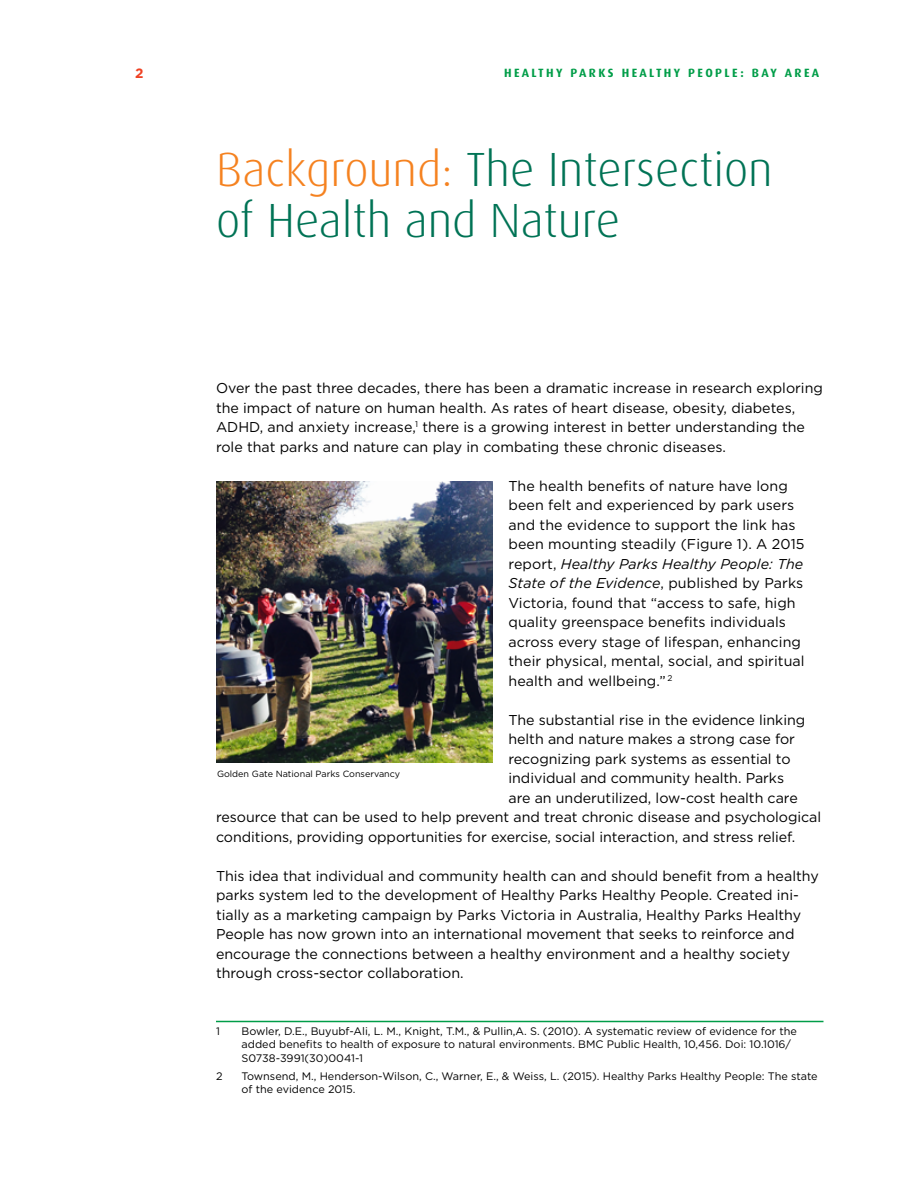
<style>
.page{position:relative;width:918px;height:1188px;background:#fff}
.page>*{position:absolute;margin:0;border:0;box-sizing:border-box;transform-origin:0 0}
.t1{font:300 48px/51px "Dax";color:#007355}
.t2{font:14.25px/19.5px "Gotham";color:#000}
.t3{font:700 13.5px "Gotham";color:#ef4123}
.t4{font:700 12px "Dax";letter-spacing:.2em;color:#009d48}
.t5{font:10.8px/13.5px "Gotham";color:#000}
.t6{font:9px "Gotham";color:#000}
.s1{color:#f58220}
.s2{font-style:italic}
</style>
<div class="page">
<hr style="left:216px;top:1021px;width:608px;height:1px;background:#009d48">
<img style="left:216px;top:482px;width:277px;height:281px">
<p class="t3" style="left:135px;top:65px;width:10px">2</p>
<p class="t4" style="left:504px;top:66px;width:317px">HEALTHY PARKS HEALTHY PEOPLE: BAY AREA</p>
<h1 class="t1" style="left:216px;top:145px;width:558px"><span class="s1">Background:</span> The Intersection of Health and Nature</h1>
<p class="t2" style="left:216px;top:378px;width:608px">Over the past three decades, there has been a dramatic increase in research exploring the impact of nature on human health. As rates of heart disease, obesity, diabetes, ADHD, and anxiety increase,<sup>1</sup> there is a growing interest in better understanding the role that parks and nature can play in combating these chronic diseases.</p>
<p class="t2" style="left:508px;top:476px;width:298px">The health benefits of nature have long been felt and experienced by park users and the evidence to support the link has been mounting steadily (Figure 1). A 2015 report, <span class="s2">Healthy Parks Healthy People: The State of the Evidence</span>, published by Parks Victoria, found that “access to safe, high quality greenspace benefits individuals across every stage of lifespan, enhancing their physical, mental, social, and spiritual health and wellbeing.” <sup>2</sup></p>
<p class="t2" style="left:508px;top:710px;width:298px">The substantial rise in the evidence linking</p>
<p class="t2" style="left:508px;top:729px;width:288px">helth and nature makes a strong case for</p>
<p class="t2" style="left:508px;top:749px;width:284px">recognizing park systems as essential to</p>
<p class="t2" style="left:508px;top:768px;width:277px">individual and community health. Parks</p>
<p class="t2" style="left:508px;top:788px;width:291px">are an underutilized, low-cost health care</p>
<p class="t2" style="left:216px;top:807px;width:607px">resource that can be used to help prevent and treat chronic disease and psychological</p>
<p class="t2" style="left:216px;top:827px;width:581px">conditions, providing opportunities for exercise, social interaction, and stress relief.</p>
<p class="t2" style="left:216px;top:866px;width:604px">This idea that individual and community health can and should benefit from a healthy parks system led to the development of Healthy Parks Healthy People. Created ini&shy;tially as a marketing campaign by Parks Victoria in Australia, Healthy Parks Healthy People has now grown into an international movement that seeks to reinforce and encourage the connections between a healthy environment and a healthy society through cross-sector collaboration.</p>
<p class="t6" style="left:217px;top:769px;width:185px">Golden Gate National Parks Conservancy</p>
<p class="t5" style="left:216px;top:1024px;width:5px">1</p>
<p class="t5" style="left:242px;top:1024px;width:557px">Bowler, D.E., Buyubf-Ali, L. M., Knight, T.M., &amp; Pullin,A. S. (2010). A systematic review of evidence for the added benefits to health of exposure to natural environments. BMC Public Health, 10,456. Doi: 10.1016/<br>S0738-3991(30)0041-1</p>
<p class="t5" style="left:216px;top:1069px;width:8px">2</p>
<p class="t5" style="left:242px;top:1069px;width:578px">Townsend, M., Henderson-Wilson, C., Warner, E., &amp; Weiss, L. (2015). Healthy Parks Healthy People: The state of the evidence 2015.</p>
</div>
